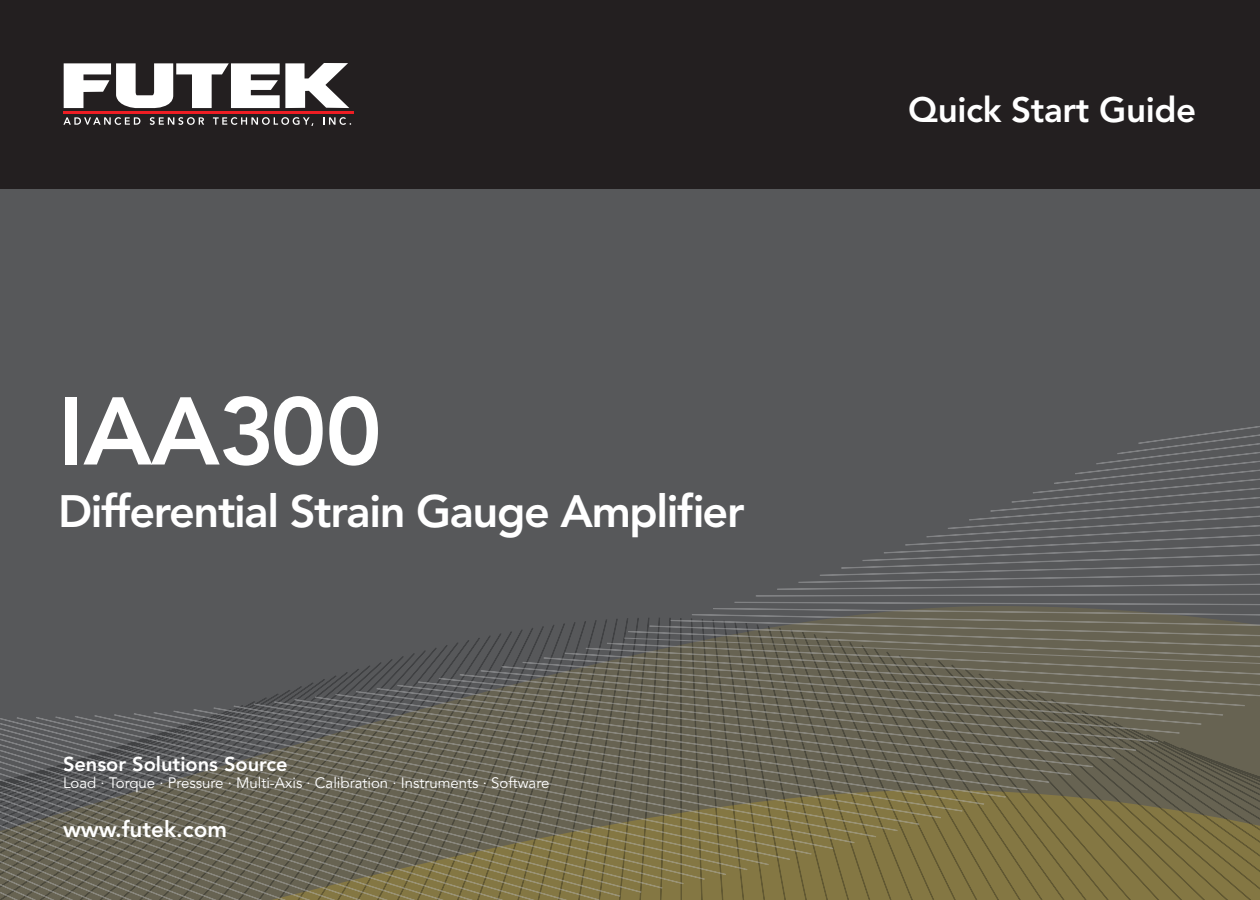
<style>
.page{position:relative;width:1260px;height:900px;background:#fff}
.page>*{position:absolute;margin:0;border:0;box-sizing:border-box;transform-origin:0 0}
.t1{font:800 95px "Avenir";letter-spacing:-.01em;color:#fff}
.t2{font:800 45px "Avenir";letter-spacing:-.03em;color:#fff}
.t3{font:800 35px "Avenir";letter-spacing:-.01em;color:#fff}
.t4{font:800 22.5px "Avenir";color:#fff}
.t5{font:800 20px "Avenir";color:#fff}
.t6{font:15px "Avenir";color:#fff}
</style>
<div class="page">
<div style="left:0;top:148px;width:1260px;height:752px;background:#57585a"></div>
<svg style="left:0;top:718px;width:426px;height:171px"></svg>
<svg style="left:16px;top:717px;width:410px;height:168px"></svg>
<svg style="left:36px;top:717px;width:390px;height:163px"></svg>
<svg style="left:55px;top:716px;width:371px;height:160px"></svg>
<svg style="left:74px;top:716px;width:352px;height:155px"></svg>
<svg style="left:94px;top:715px;width:332px;height:151px"></svg>
<svg style="left:114px;top:714px;width:312px;height:147px"></svg>
<svg style="left:133px;top:713px;width:293px;height:142px"></svg>
<svg style="left:153px;top:712px;width:273px;height:138px"></svg>
<svg style="left:173px;top:710px;width:253px;height:134px"></svg>
<svg style="left:193px;top:709px;width:233px;height:129px"></svg>
<svg style="left:213px;top:707px;width:213px;height:125px"></svg>
<svg style="left:233px;top:705px;width:193px;height:120px"></svg>
<svg style="left:253px;top:703px;width:173px;height:116px"></svg>
<svg style="left:274px;top:701px;width:152px;height:111px"></svg>
<svg style="left:294px;top:699px;width:132px;height:106px"></svg>
<svg style="left:315px;top:696px;width:111px;height:102px"></svg>
<svg style="left:335px;top:693px;width:91px;height:98px"></svg>
<svg style="left:356px;top:691px;width:70px;height:92px"></svg>
<svg style="left:376px;top:688px;width:50px;height:88px"></svg>
<svg style="left:397px;top:684px;width:29px;height:84px"></svg>
<svg style="left:426px;top:426px;width:834px;height:474px"></svg>
<div style="left:0;top:0;width:1260px;height:189px;background:#231f20"></div>
<svg style="left:63px;top:117px;width:77px;height:8px"></svg>
<svg style="left:150px;top:117px;width:54px;height:8px"></svg>
<svg style="left:213px;top:117px;width:100px;height:9px"></svg>
<svg style="left:323px;top:117px;width:28px;height:8px"></svg>
<svg style="left:64px;top:63px;width:285px;height:45px"></svg>
<hr style="left:63px;top:112px;width:290px;height:2px;background:#ee1d23">
<p class="t1" style="left:58px;top:375px;width:325px">IAA300</p>
<p class="t2" style="left:58px;top:484px;width:688px">Differential Strain Gauge Amplifier</p>
<p class="t5" style="left:63px;top:752px;width:226px">Sensor Solutions Source</p>
<p class="t6" style="left:63px;top:774px;width:488px">Load · Torque · Pressure · Multi-Axis · Calibration · Instruments · Software</p>
<p class="t4" style="left:63px;top:816px;width:166px">www.futek.com</p>
<p class="t3" style="left:908px;top:89px;width:290px">Quick Start Guide</p>
</div>
